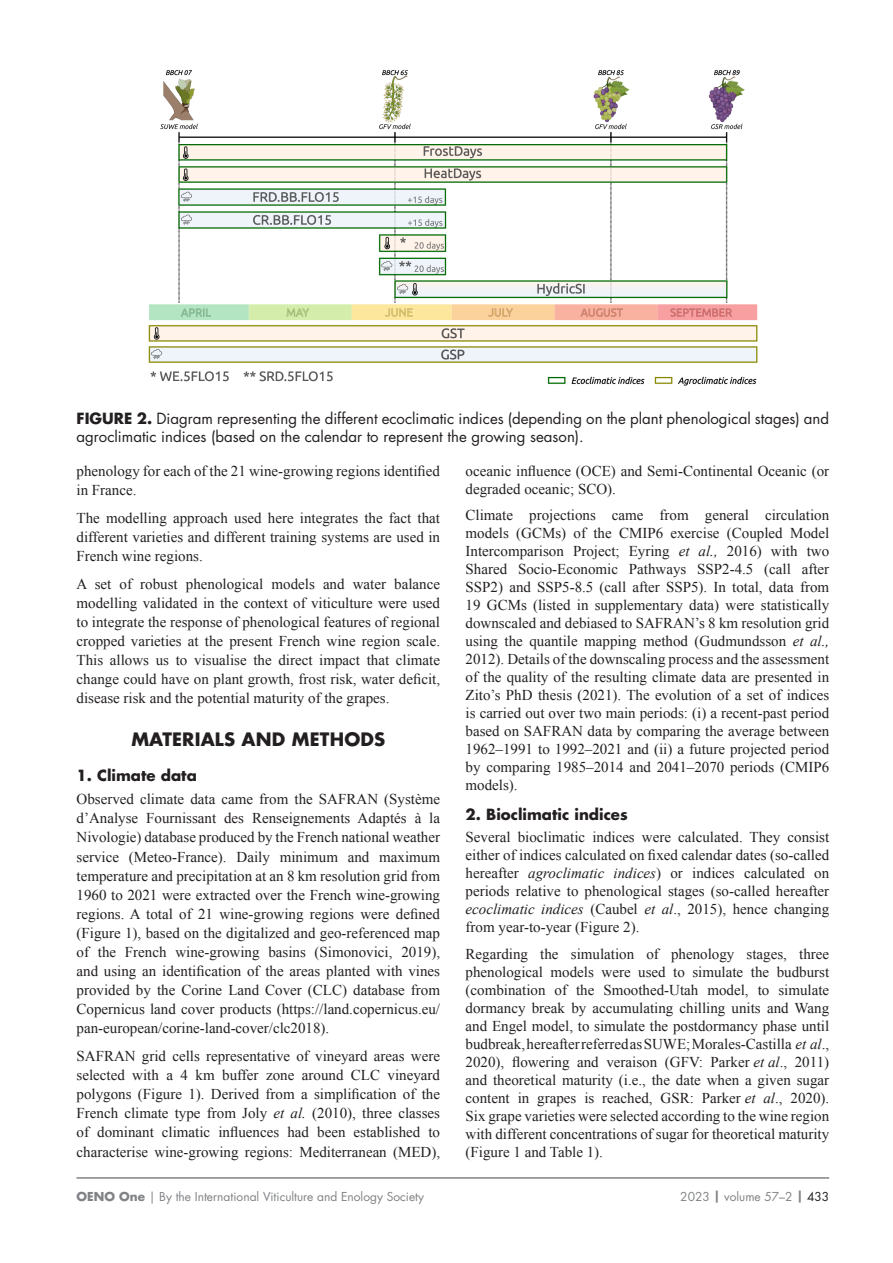
<style>
.page{position:relative;width:893px;height:1263px;background:#fff}
.page>*{position:absolute;margin:0;border:0;box-sizing:border-box;transform-origin:0 0}
.t1{font:700 18px "Futura Std";letter-spacing:.01em;color:#231f20}
.t2{font:15px/18px "Times New Roman";color:#231f20;text-align:justify}
.t3{font:15px/18px "Futura Std";color:#231f20}
.t4{font:700 15px "Futura Std";color:#231f20}
.t5{font:12px "Futura Std";color:#808285}
.s1{font-weight:700}
.s2{font-style:italic}
.s3{color:#231f20}
</style>
<div class="page">
<hr style="left:77px;top:1177px;width:752px;height:2px;background:#808285">
<img style="left:148px;top:70px;width:610px;height:316px">
<p class="t3" style="left:77px;top:410px;width:754px"><span class="s1">FIGURE 2.</span> Diagram representing the different ecoclimatic indices (depending on the plant phenological stages) and agroclimatic indices (based on the calendar to represent the growing season).</p>
<p class="t2" style="left:77px;top:461px;width:365px;line-height:19px">phenology for each of the 21 wine-growing regions identified in France.</p>
<p class="t2" style="left:77px;top:508px;width:365px;line-height:19px">The modelling approach used here integrates the fact that different varieties and different training systems are used in French wine regions.</p>
<p class="t2" style="left:77px;top:574px;width:365px;line-height:19px">A set of robust phenological models and water balance modelling validated in the context of viticulture were used to integrate the response of phenological features of regional cropped varieties at the present French wine region scale.<br>This allows us to visualise the direct impact that climate change could have on plant growth, frost risk, water deficit, disease risk and the potential maturity of the grapes.</p>
<p class="t1" style="left:131px;top:728px;width:255px">MATERIALS AND METHODS</p>
<p class="t4" style="left:77px;top:765px;width:122px">1. Climate data</p>
<p class="t2" style="left:77px;top:789px;width:365px;line-height:19px">Observed climate data came from the SAFRAN (Système d’Analyse Fournissant des Renseignements Adaptés à la Nivologie) database produced by the French national weather service (Meteo-France). Daily minimum and maximum temperature and precipitation at an 8 km resolution grid from 1960 to 2021 were extracted over the French wine-growing regions. A total of 21 wine-growing regions were defined (Figure 1), based on the digitalized and geo-referenced map of the French wine-growing basins (Simonovici, 2019), and using an identification of the areas planted with vines provided by the Corine Land Cover (CLC) database from Copernicus land cover products (https://land.copernicus.eu/ pan-european/corine-land-cover/clc2018).</p>
<p class="t2" style="left:77px;top:1046px;width:365px;line-height:19px">SAFRAN grid cells representative of vineyard areas were selected with a 4 km buffer zone around CLC vineyard polygons (Figure 1). Derived from a simplification of the French climate type from Joly <span class="s2">et al.</span> (2010), three classes of dominant climatic influences had been established to characterise wine-growing regions: Mediterranean (MED),</p>
<p class="t2" style="left:466px;top:462px;width:365px">oceanic influence (OCE) and Semi-Continental Oceanic (or degraded oceanic; SCO).</p>
<p class="t2" style="left:466px;top:506px;width:365px">Climate projections came from general circulation models (GCMs) of the CMIP6 exercise (Coupled Model Intercomparison Project; Eyring <span class="s2">et al.,</span> 2016) with two Shared Socio-Economic Pathways SSP2-4.5 (call after SSP2) and SSP5-8.5 (call after SSP5). In total, data from 19 GCMs (listed in supplementary data) were statistically downscaled and debiased to SAFRAN’s 8 km resolution grid using the quantile mapping method (Gudmundsson <span class="s2">et al., </span>2012). Details of the downscaling process and the assessment of the quality of the resulting climate data are presented in Zito’s PhD thesis (2021). The evolution of a set of indices is carried out over two main periods: (i) a recent-past period based on SAFRAN data by comparing the average between 1962–1991 to 1992–2021 and (ii) a future projected period by comparing 1985–2014 and 2041–2070 periods (CMIP6 models).</p>
<p class="t4" style="left:466px;top:804px;width:164px">2. Bioclimatic indices</p>
<p class="t2" style="left:466px;top:828px;width:365px">Several bioclimatic indices were calculated. They consist either of indices calculated on fixed calendar dates (so-called hereafter <span class="s2">agroclimatic indices</span>) or indices calculated on periods relative to phenological stages (so-called hereafter <span class="s2">ecoclimatic indices</span> (Caubel <span class="s2">et al</span>., 2015), hence changing from year-to-year (Figure 2).</p>
<p class="t2" style="left:466px;top:944px;width:365px">Regarding the simulation of phenology stages, three phenological models were used to simulate the budburst (combination of the Smoothed-Utah model, to simulate dormancy break by accumulating chilling units and Wang and Engel model, to simulate the postdormancy phase until budbreak, hereafter referred as SUWE; Morales-Castilla <span class="s2">et al</span>., 2020), flowering and veraison (GFV: Parker <span class="s2">et al</span>., 2011) and theoretical maturity (i.e., the date when a given sugar content in grapes is reached, GSR: Parker <span class="s2">et al</span>., 2020).<br>Six grape varieties were selected according to the wine region with different concentrations of sugar for theoretical maturity (Figure 1 and Table 1).</p>
<p class="t5" style="left:77px;top:1188px;width:349px"><span class="s1">OENO One</span> | By the International Viticulture and Enology Society</p>
<p class="t5" style="left:680px;top:1188px;width:150px">2023 <span class="s1">|</span> volume 57–2 <span class="s1">|</span> <span class="s3">433</span></p>
</div>
